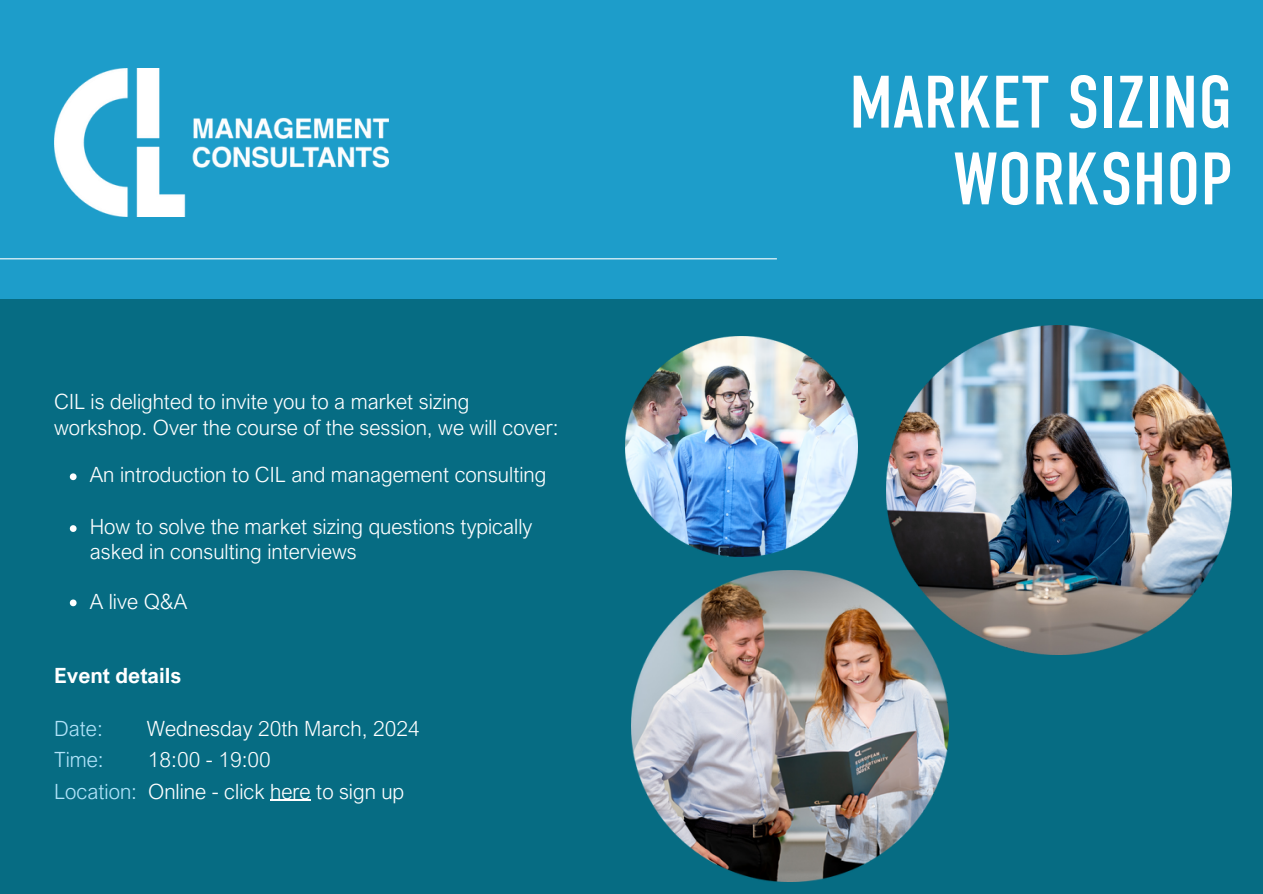
<style>
.page{position:relative;width:1263px;height:894px;background:#fff}
.page>*{position:absolute;margin:0;border:0;box-sizing:border-box;transform-origin:0 0}
.t1{font:73.95px/76.7px "DIN Condensed";color:#fff;text-align:right}
.t2{font:300 21px/25.8px "Arial Nova";color:#fff}
.t3{font:700 21px "Arial Nova";color:#fff}
.t4{font:300 21px "Arial Nova";color:#b1e3f9}
.s1{color:#b1e3f9}
</style>
<div class="page">
<div style="left:0;top:0;width:1263px;height:299px;background:#1d9dca"></div>
<div style="left:0;top:299px;width:1262px;height:594px;background:#066c83"></div>
<img style="left:54px;top:69px;width:334px;height:147px">
<hr style="left:0;top:258px;width:777px;height:1px;background:#fff">
<img style="left:631px;top:570px;width:318px;height:311px">
<img style="left:886px;top:325px;width:346px;height:329px">
<img style="left:625px;top:337px;width:232px;height:219px">
<svg style="left:70px;top:473px;width:7px;height:7px"></svg>
<svg style="left:70px;top:525px;width:7px;height:6px"></svg>
<svg style="left:70px;top:599px;width:7px;height:7px"></svg>
<hr style="left:270px;top:799px;width:41px;height:1px;background:#fff">
<p class="t2" style="left:54px;top:388px;width:506px">CIL is delighted to invite you to a market sizing workshop. Over the course of the session, we will cover:</p>
<p class="t2" style="left:90px;top:461px;width:458px">An introduction to CIL and management consulting</p>
<h2 class="t2" style="left:90px;top:513px;width:444px;line-height:24.8px">How to solve the market sizing questions typically asked in consulting interviews</h2>
<p class="t2" style="left:90px;top:587px;width:99px">A live Q&amp;A</p>
<p class="t3" style="left:54px;top:662px;width:129px">Event details</p>
<p class="t4" style="left:54px;top:715px;width:50px">Date:</p>
<p class="t2" style="left:147px;top:714px;width:274px">Wednesday 20th March, 2024</p>
<p class="t4" style="left:54px;top:746px;width:51px">Time:</p>
<p class="t2" style="left:148px;top:746px;width:125px">18:00 - 19:00</p>
<p class="t2" style="left:54px;top:777px;width:352px"><span class="s1">Location:</span> Online - click here to sign up</p>
<p class="t1" style="left:849px;top:64px;width:385px">MARKET SIZING<br>WORKSHOP</p>
</div>
